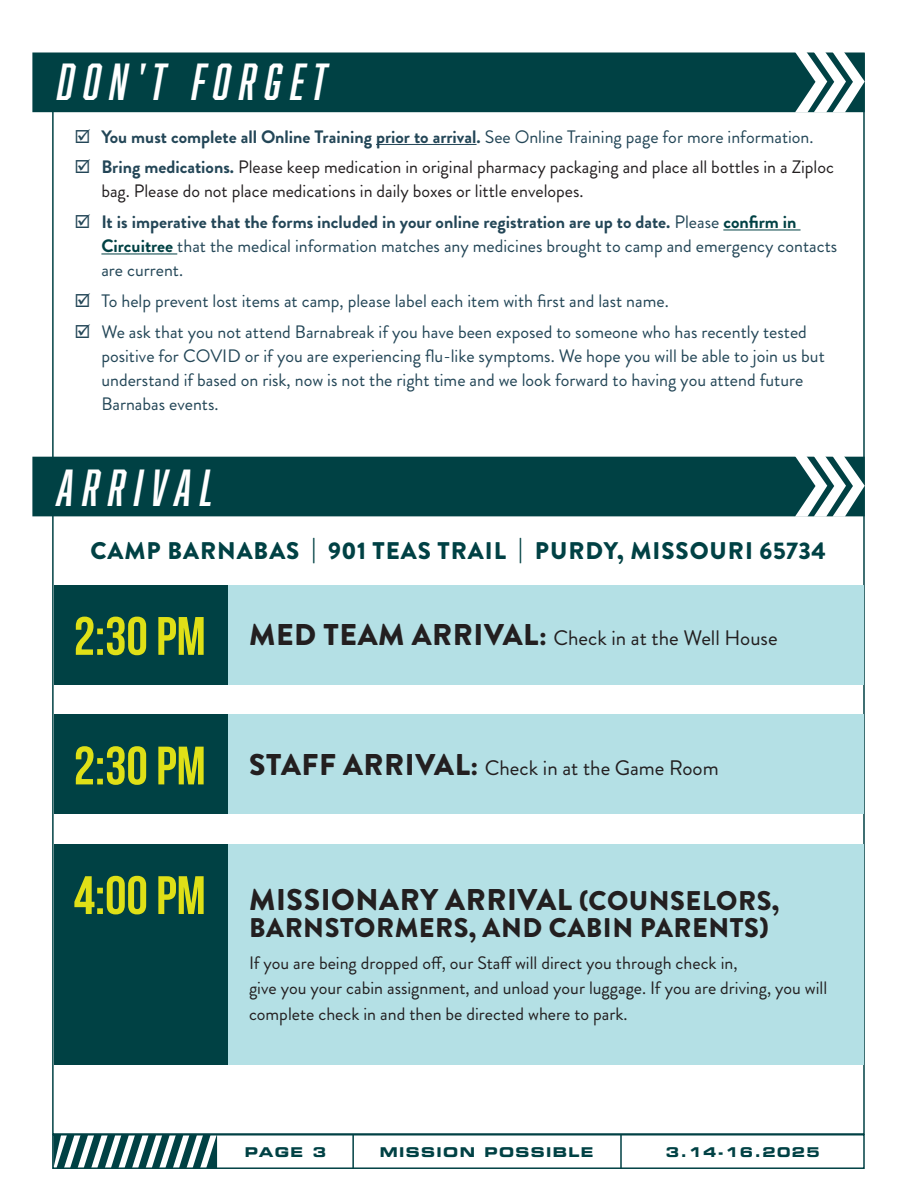
<style>
.page{position:relative;width:918px;height:1188px;background:#fff}
.page>*{position:absolute;margin:0;border:0;box-sizing:border-box;transform-origin:0 0}
.Subheader{font:54px "Bebas Neue";color:#dfe017}
.Fun_Header{font:italic 48px "Abolition";letter-spacing:.19em;color:#fff}
.Bold_Header_3{font:900 30px "Brandon Grotesque";letter-spacing:.02em;color:#231f20}
.Bold_Header_3-2{font:900 27px "Brandon Grotesque";letter-spacing:.02em;color:#231f20}
.Bold_Header_3-3{font:900 24px "Brandon Grotesque";letter-spacing:.04em;color:#004144}
.Bold_Header_3-4{font:21px "Brandon Grotesque";color:#231f20}
.t1{font:18px/24px "Brandon Grotesque";color:#234657}
.Bold_Header_3-5{font:18px/25.5px "Brandon Grotesque";color:#231f20}
.t2{font:700 18px "Brandon Grotesque";color:#234657}
.t3{font:13.5px "Eurostile LT Std Bold Ex 2";letter-spacing:.1em;color:#004144}
.s1{font-weight:400}
.s2{font-weight:700;color:#234657}
.s3{font-weight:700}
.s4{font-weight:700;color:#004144}
.s5{font-weight:900;font-size:30px}
.s6{font-size:27px}
</style>
<div class="page">
<div style="left:32px;top:52px;width:833px;height:60px;background:#004144;border:3px solid #004144"></div>
<hr style="left:376px;top:144px;width:101px;height:1px;background:#234657">
<hr style="left:723px;top:230px;width:78px;height:1px;background:#004144">
<hr style="left:101px;top:254px;width:76px;height:1px;background:#004144">
<div style="left:32px;top:457px;width:833px;height:59px;background:#004144"></div>
<svg style="left:795px;top:456px;width:70px;height:61px"></svg>
<div style="left:127px;top:844px;width:737px;height:220px;background:#b4e0e5"></div>
<div style="left:54px;top:844px;width:174px;height:220px;background:#004144"></div>
<div style="left:127px;top:585px;width:737px;height:99px;background:#b4e0e5"></div>
<div style="left:127px;top:714px;width:737px;height:100px;background:#b4e0e5"></div>
<div style="left:54px;top:585px;width:174px;height:99px;background:#004144"></div>
<div style="left:54px;top:714px;width:174px;height:100px;background:#004144"></div>
<svg style="left:55px;top:1137px;width:162px;height:29px"></svg>
<div style="left:52px;top:1134px;width:813px;height:35px;border:2px solid #004144"></div>
<hr style="left:352px;top:1134px;width:2px;height:35px;background:#004144">
<hr style="left:620px;top:1134px;width:2px;height:35px;background:#004144">
<svg style="left:795px;top:52px;width:70px;height:60px"></svg>
<p class="Fun_Header" style="left:58px;top:54px;width:270px">DON'T FORGET</p>
<p class="t2" style="left:101px;top:124px;width:714px">You must complete all Online Training prior to arrival. <span class="s1">See Online Training page for more information.</span></p>
<p class="Bold_Header_3-5" style="left:101px;top:155px;width:734px;line-height:24px"><span class="s2">Bring medications.</span> Please keep medication in original pharmacy packaging and place all bottles in a Ziploc bag. Please do not place medications in daily boxes or little envelopes.</p>
<p class="t1" style="left:101px;top:210px;width:737px"><span class="s3">It is imperative that the forms included in your online registration are up to date.</span> Please <span class="s4">confirm in<br>Circuitree</span> that the medical information matches any medicines brought to camp and emergency contacts are current.</p>
<p class="t1" style="left:101px;top:289px;width:569px">To help prevent lost items at camp, please label each item with first and last name.</p>
<p class="t1" style="left:101px;top:320px;width:725px">We ask that you not attend Barnabreak if you have been exposed to someone who has recently tested positive for COVID or if you are experiencing flu-like symptoms. We hope you will be able to join us but understand if based on risk, now is not the right time and we look forward to having you attend future Barnabas events.</p>
<p class="Fun_Header" style="left:58px;top:459px;width:157px">ARRIVAL</p>
<p class="Bold_Header_3-3" style="left:90px;top:534px;width:737px">CAMP BARNABAS | 901 TEAS TRAIL | PURDY, MISSOURI 65734</p>
<p class="Subheader" style="left:74px;top:607px;width:134px">2:30 PM</p>
<p class="Subheader" style="left:74px;top:736px;width:134px">2:30 PM</p>
<p class="Subheader" style="left:74px;top:866px;width:134px">4:00 PM</p>
<p class="Bold_Header_3-4" style="left:249px;top:623px;width:530px"><span class="s5">MED TEAM ARRIVAL:</span> Check in at the Well House</p>
<p class="Bold_Header_3-4" style="left:249px;top:753px;width:471px"><span class="s5">STAFF ARRIVAL:</span> Check in at the Game Room</p>
<p class="Bold_Header_3" style="left:249px;top:878px;width:532px">MISSIONARY ARRIVAL <span class="s6">(COUNSELORS,</span></p>
<p class="Bold_Header_3-2" style="left:249px;top:908px;width:521px">BARNSTORMERS, AND CABIN PARENTS)</p>
<p class="Bold_Header_3-5" style="left:249px;top:950px;width:580px">If you are being dropped off, our Staff will direct you through check in,<br>give you your cabin assignment, and unload your luggage. If you are driving, you will complete check in and then be directed where to park.</p>
<p class="t3" style="left:245px;top:1142px;width:83px">PAGE 3</p>
<p class="t3" style="left:380px;top:1142px;width:215px">MISSION POSSIBLE</p>
<p class="t3" style="left:666px;top:1142px;width:156px">3.14-16.2025</p>
</div>
